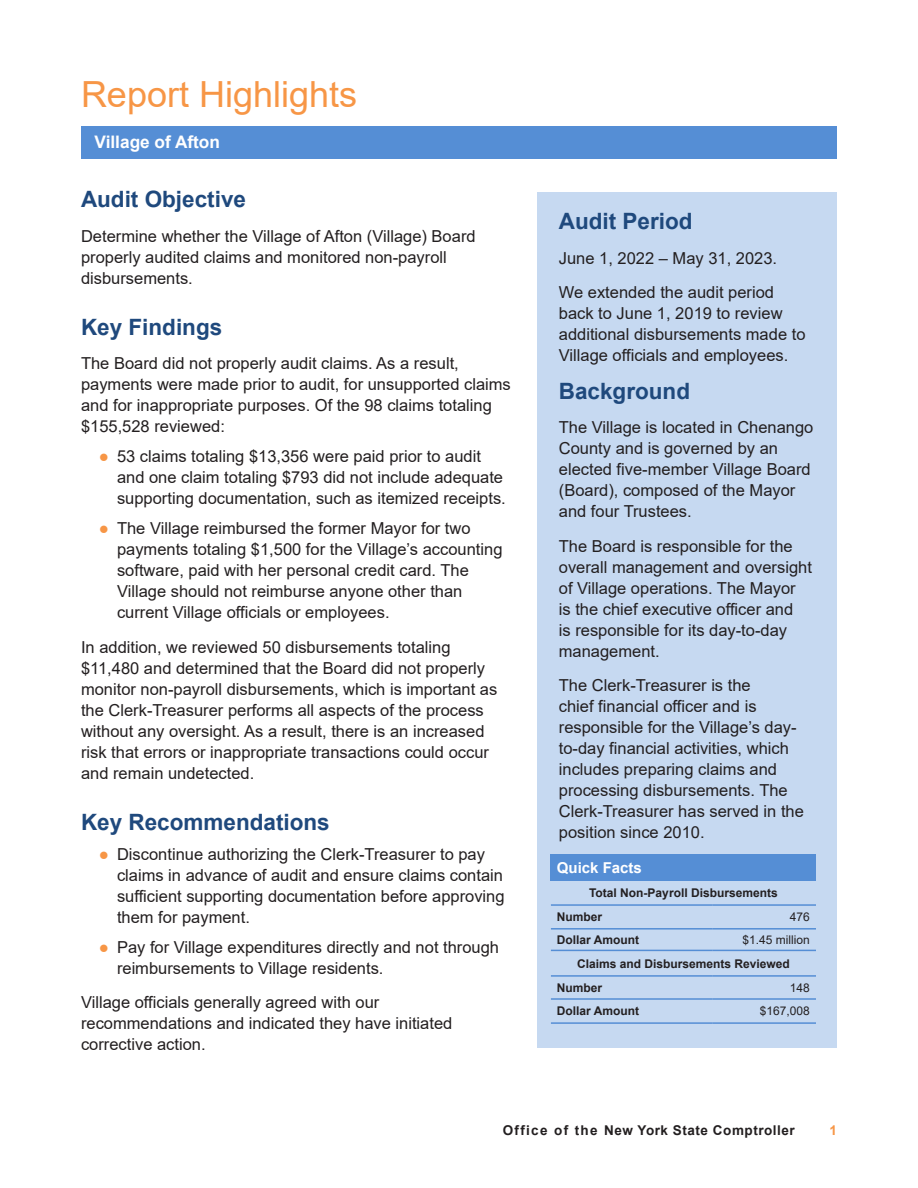
<style>
.page{position:relative;width:918px;height:1188px;background:#fff}
.page>*{position:absolute;margin:0;border:0;box-sizing:border-box;transform-origin:0 0}
.Section_Heads{font:36px "Arial";color:#f79646}
._2_Subheads{font:700 22.5px "Arial";color:#1f497d}
.Body_Text{font:700 22.5px "Arial";color:#1f497d}
.t1{font:700 17.25px "Arial";color:#fff}
.Body_Text-2{font:16.5px/21px "Arial";color:#231f20}
.Footnotes{font:700 15px "Arial";color:#fff}
.t2{font:700 13.5px "Arial";letter-spacing:.04em;color:#231f20}
.t3{font:700 13.5px "Arial";color:#f79646}
.Footnotes-2{font:700 12px "Arial";color:#231f20}
.Footnotes-3{font:12px "Arial";color:#231f20}
.s1{color:#f79646}
</style>
<div class="page">
<hr style="left:81px;top:126px;width:756px;height:3px;background:#558ed5">
<div style="left:538px;top:192px;width:299px;height:856px;background:#c6d9f1"></div>
<div style="left:81px;top:128px;width:756px;height:31px;background:#558ed5"></div>
<div style="left:551px;top:854px;width:265px;height:27px;background:#558ed5"></div>
<hr style="left:551px;top:904px;width:162px;height:2px;background:#558ed5">
<hr style="left:713px;top:904px;width:103px;height:2px;background:#558ed5">
<hr style="left:551px;top:928px;width:162px;height:2px;background:#558ed5">
<hr style="left:713px;top:928px;width:103px;height:2px;background:#558ed5">
<hr style="left:551px;top:950px;width:162px;height:1px;background:#558ed5">
<hr style="left:713px;top:950px;width:103px;height:1px;background:#558ed5">
<hr style="left:551px;top:975px;width:162px;height:2px;background:#558ed5">
<hr style="left:713px;top:975px;width:103px;height:2px;background:#558ed5">
<hr style="left:551px;top:998px;width:162px;height:2px;background:#558ed5">
<hr style="left:713px;top:998px;width:103px;height:2px;background:#558ed5">
<hr style="left:551px;top:1022px;width:162px;height:2px;background:#558ed5">
<hr style="left:713px;top:1022px;width:103px;height:2px;background:#558ed5">
<p class="Section_Heads" style="left:81px;top:70px;width:278px">Report Highlights</p>
<p class="t1" style="left:94px;top:129px;width:127px">Village of Afton</p>
<p class="_2_Subheads" style="left:81px;top:184px;width:167px">Audit Objective</p>
<p class="Body_Text-2" style="left:81px;top:226px;width:396px">Determine whether the Village of Afton (Village) Board properly audited claims and monitored non-payroll disbursements.</p>
<p class="_2_Subheads" style="left:81px;top:311px;width:143px">Key Findings</p>
<p class="Body_Text-2" style="left:81px;top:353px;width:431px">The Board did not properly audit claims. As a result, payments were made prior to audit, for unsupported claims and for inappropriate purposes. Of the 98 claims totaling $155,528 reviewed:</p>
<p class="Body_Text-2" style="left:117px;top:446px;width:388px;text-indent:-18px"><span class="s1">●</span> 53 claims totaling $13,356 were paid prior to audit and one claim totaling $793 did not include adequate supporting documentation, such as itemized receipts.</p>
<p class="Body_Text-2" style="left:117px;top:518px;width:387px;text-indent:-18px"><span class="s1">●</span> The Village reimbursed the former Mayor for two payments totaling $1,500 for the Village’s accounting software, paid with her personal credit card. The Village should not reimburse anyone other than current Village officials or employees.</p>
<p class="Body_Text-2" style="left:81px;top:637px;width:418px">In addition, we reviewed 50 disbursements totaling $11,480 and determined that the Board did not properly monitor non-payroll disbursements, which is important as the Clerk-Treasurer performs all aspects of the process without any oversight. As a result, there is an increased risk that errors or inappropriate transactions could occur and remain undetected.</p>
<p class="_2_Subheads" style="left:81px;top:806px;width:250px">Key Recommendations</p>
<p class="Body_Text-2" style="left:117px;top:844px;width:389px;text-indent:-18px"><span class="s1">●</span> Discontinue authorizing the Clerk-Treasurer to pay claims in advance of audit and ensure claims contain sufficient supporting documentation before approving them for payment.</p>
<p class="Body_Text-2" style="left:117px;top:937px;width:384px;text-indent:-18px"><span class="s1">●</span> Pay for Village expenditures directly and not through reimbursements to Village residents.</p>
<p class="Body_Text-2" style="left:81px;top:992px;width:373px">Village officials generally agreed with our recommendations and indicated they have initiated corrective action.</p>
<p class="_2_Subheads" style="left:559px;top:206px;width:135px">Audit Period</p>
<p class="Body_Text-2" style="left:559px;top:247px;width:217px">June 1, 2022 – May 31, 2023.</p>
<p class="Body_Text-2" style="left:559px;top:282px;width:248px">We extended the audit period back to June 1, 2019 to review additional disbursements made to<br>Village officials and employees.</p>
<p class="Body_Text" style="left:559px;top:375px;width:133px">Background</p>
<p class="Body_Text-2" style="left:559px;top:417px;width:256px">The Village is located in Chenango<br>County and is governed by an elected five-member Village Board (Board), composed of the Mayor and four Trustees.</p>
<p class="Body_Text-2" style="left:559px;top:535px;width:255px">The Board is responsible for the overall management and oversight of Village operations. The Mayor<br>is the chief executive officer and<br>is responsible for its day-to-day management.</p>
<p class="Body_Text-2" style="left:559px;top:675px;width:247px">The Clerk-Treasurer is the<br>chief financial officer and is responsible for the Village’s day&shy;to-day financial activities, which includes preparing claims and processing disbursements. The<br>Clerk-Treasurer has served in the position since 2010.</p>
<p class="Footnotes" style="left:557px;top:857px;width:87px">Quick Facts</p>
<p class="Footnotes-2" style="left:589px;top:884px;width:190px">Total Non-Payroll Disbursements</p>
<p class="Footnotes-2" style="left:557px;top:909px;width:47px">Number</p>
<p class="Footnotes-3" style="left:790px;top:909px;width:22px">476</p>
<p class="Footnotes-2" style="left:557px;top:931px;width:84px">Dollar Amount</p>
<p class="Footnotes-3" style="left:743px;top:931px;width:69px">$1.45 million</p>
<p class="Footnotes-2" style="left:577px;top:955px;width:214px">Claims and Disbursements Reviewed</p>
<p class="Footnotes-2" style="left:557px;top:979px;width:47px">Number</p>
<p class="Footnotes-3" style="left:790px;top:979px;width:22px">148</p>
<p class="Footnotes-2" style="left:557px;top:1003px;width:84px">Dollar Amount</p>
<p class="Footnotes-3" style="left:760px;top:1003px;width:52px">$167,008</p>
<p class="t2" style="left:503px;top:1121px;width:294px">Office of the New York State Comptroller</p>
<p class="t3" style="left:829px;top:1121px;width:9px">1</p>
</div>
